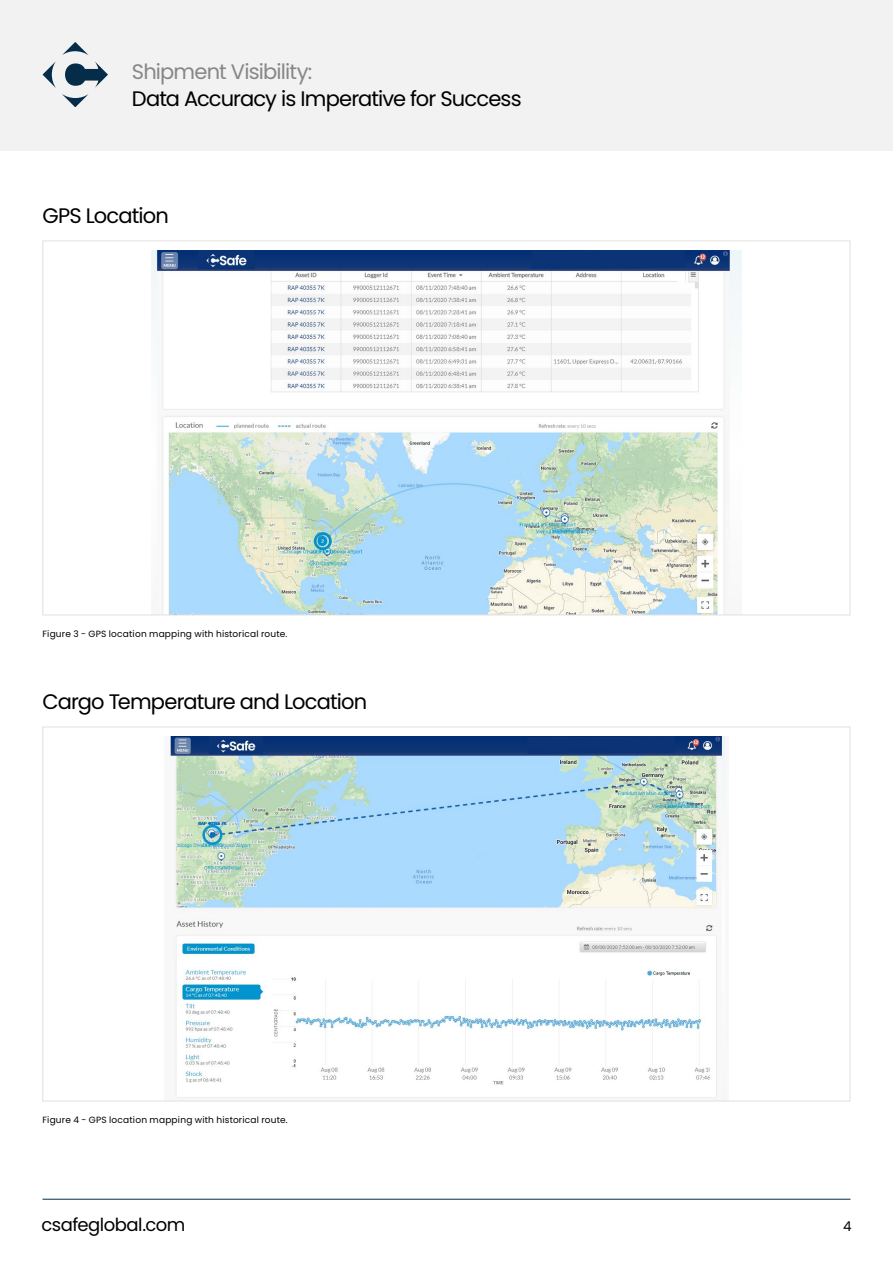
<style>
.page{position:relative;width:893px;height:1263px;background:#fff}
.page>*{position:absolute;margin:0;border:0;box-sizing:border-box;transform-origin:0 0}
.t1{font:21px "Poppins";letter-spacing:-.04em;color:#000}
.t2{font:21px "Poppins";letter-spacing:-.04em;color:#878787}
.t3{font:18px "Poppins";letter-spacing:-.03em;color:#000}
.t4{font:13.5px "Poppins";color:#000}
.t5{font:9px "Poppins";letter-spacing:.025em;color:#000}
</style>
<div class="page">
<hr style="left:43px;top:1199px;width:807px;height:1px;background:#052c49">
<div style="left:0;top:0;width:893px;height:151px;background:#f2f2f2"></div>
<svg style="left:62px;top:43px;width:27px;height:12px"></svg>
<svg style="left:65px;top:61px;width:43px;height:27px"></svg>
<svg style="left:62px;top:94px;width:27px;height:13px"></svg>
<svg style="left:43px;top:61px;width:13px;height:27px"></svg>
<img style="left:170px;top:736px;width:555px;height:362px">
<img style="left:152px;top:251px;width:589px;height:362px">
<h1 class="t2" style="left:132px;top:59px;width:182px">Shipment Visibility:</h1>
<h1 class="t1" style="left:132px;top:86px;width:391px">Data Accuracy is Imperative for Success</h1>
<h1 class="t1" style="left:43px;top:203px;width:128px">GPS Location</h1>
<p class="t5" style="left:43px;top:628px;width:246px">Figure 3 - GPS location mapping with historical route.</p>
<h1 class="t1" style="left:43px;top:689px;width:326px">Cargo Temperature and Location</h1>
<p class="t5" style="left:43px;top:1114px;width:247px">Figure 4 - GPS location mapping with historical route.</p>
<h2 class="t3" style="left:41px;top:1214px;width:145px">csafeglobal.com</h2>
<h3 class="t4" style="left:843px;top:1218px;width:10px">4</h3>
</div>
